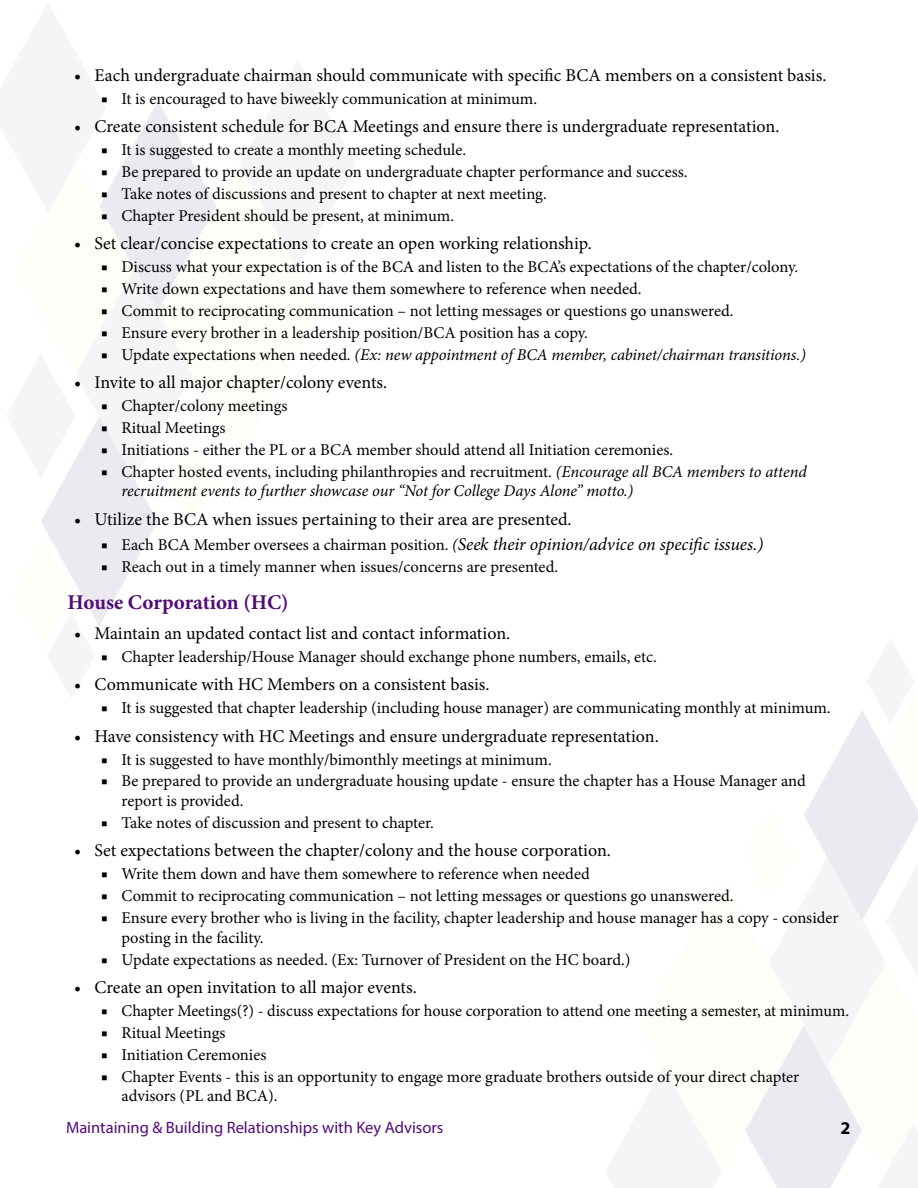
<style>
.page{position:relative;width:918px;height:1188px;background:#fff}
.page>*{position:absolute;margin:0;border:0;box-sizing:border-box;transform-origin:0 0}
.Advisor_Title{font:700 21px "Minion Pro";letter-spacing:-.005em;color:#510c76}
.t1{font:18px "Minion Pro";color:#000}
.t2{font:italic 18px "Minion Pro";letter-spacing:-.01em;color:#000}
.t3{font:700 18px "Myriad Pro";color:#000}
.t4{font:16.5px/19.5px "Minion Pro";letter-spacing:-.005em;color:#000}
.t5{font:italic 16.5px/19.5px "Minion Pro";letter-spacing:-.005em;color:#000}
.t6{font:16.5px "Myriad Pro";color:#510c76}
.s1{font-style:normal}
.s2{font-style:normal;font-size:16.5px}
.s3{font-size:16.5px}
</style>
<div class="page">
<svg style="left:240px;top:61px;width:116px;height:166px"></svg>
<svg style="left:240px;top:165px;width:81px;height:104px;fill:#f6f4f7"></svg>
<svg style="left:0;top:4px;width:216px;height:693px"></svg>
<svg style="left:606px;top:1109px;width:115px;height:79px"></svg>
<svg style="left:641px;top:1067px;width:81px;height:105px;fill:#f6f4f7"></svg>
<svg style="left:745px;top:639px;width:173px;height:549px"></svg>
<p class="t1" style="left:74px;top:63px;width:754px">• Each undergraduate chairman should communicate with specific BCA members on a consistent basis.</p>
<p class="t4" style="left:101px;top:89px;width:437px">■ It is encouraged to have biweekly communication at minimum.</p>
<p class="t1" style="left:74px;top:114px;width:707px">• Create consistent schedule for BCA Meetings and ensure there is undergraduate representation.</p>
<p class="t4" style="left:101px;top:140px;width:366px">■ It is suggested to create a monthly meeting schedule.</p>
<p class="t4" style="left:101px;top:162px;width:588px">■ Be prepared to provide an update on undergraduate chapter performance and success.</p>
<p class="t4" style="left:101px;top:184px;width:447px">■ Take notes of discussions and present to chapter at next meeting.</p>
<p class="t4" style="left:101px;top:206px;width:354px">■ Chapter President should be present, at minimum.</p>
<p class="t1" style="left:74px;top:231px;width:519px">• Set clear/concise expectations to create an open working relationship.</p>
<p class="t4" style="left:101px;top:257px;width:699px">■ Discuss what your expectation is of the BCA and listen to the BCA’s expectations of the chapter/colony.</p>
<p class="t4" style="left:101px;top:279px;width:542px">■ Write down expectations and have them somewhere to reference when needed.</p>
<p class="t4" style="left:101px;top:301px;width:634px">■ Commit to reciprocating communication – not letting messages or questions go unanswered.</p>
<p class="t4" style="left:101px;top:323px;width:488px">■ Ensure every brother in a leadership position/BCA position has a copy.</p>
<p class="t5" style="left:101px;top:345px;width:706px"><span class="s1">■ Update expectations when needed.</span> (Ex: new appointment of BCA member, cabinet/chairman transitions.)</p>
<p class="t1" style="left:74px;top:370px;width:315px">• Invite to all major chapter/colony events.</p>
<p class="t4" style="left:101px;top:396px;width:188px">■ Chapter/colony meetings</p>
<p class="t4" style="left:101px;top:418px;width:126px">■ Ritual Meetings</p>
<p class="t4" style="left:101px;top:440px;width:573px">■ Initiations - either the PL or a BCA member should attend all Initiation ceremonies.</p>
<p class="t5" style="left:122px;top:462px;width:687px;text-indent:-20px"><span class="s1">■ Chapter hosted events, including philanthropies and recruitment.</span> (Encourage all BCA members to attend recruitment events to further showcase our “Not for College Days Alone” motto.)</p>
<p class="t1" style="left:74px;top:507px;width:499px">• Utilize the BCA when issues pertaining to their area are presented.</p>
<p class="t2" style="left:101px;top:532px;width:664px"><span class="s2">■ Each BCA Member oversees a chairman position.</span> <span class="s3">(</span>Seek their opinion/advice on specific issues.)</p>
<p class="t4" style="left:101px;top:557px;width:458px">■ Reach out in a timely manner when issues/concerns are presented.</p>
<p class="Advisor_Title" style="left:68px;top:588px;width:223px">House Corporation (HC)</p>
<p class="t1" style="left:74px;top:621px;width:438px">• Maintain an updated contact list and contact information.</p>
<p class="t4" style="left:101px;top:647px;width:557px">■ Chapter leadership/House Manager should exchange phone numbers, emails, etc.</p>
<p class="t1" style="left:74px;top:672px;width:417px">• Communicate with HC Members on a consistent basis.</p>
<p class="t4" style="left:101px;top:698px;width:731px">■ It is suggested that chapter leadership (including house manager) are communicating monthly at minimum.</p>
<p class="t1" style="left:74px;top:724px;width:586px">• Have consistency with HC Meetings and ensure undergraduate representation.</p>
<p class="t4" style="left:101px;top:750px;width:452px">■ It is suggested to have monthly/bimonthly meetings at minimum.</p>
<p class="t4" style="left:122px;top:772px;width:686px;text-indent:-20px">■ Be prepared to provide an undergraduate housing update - ensure the chapter has a House Manager and report is provided.</p>
<p class="t4" style="left:101px;top:813px;width:334px">■ Take notes of discussion and present to chapter.</p>
<p class="t1" style="left:74px;top:838px;width:538px">• Set expectations between the chapter/colony and the house corporation.</p>
<p class="t4" style="left:101px;top:864px;width:490px">■ Write them down and have them somewhere to reference when needed</p>
<p class="t4" style="left:101px;top:886px;width:634px">■ Commit to reciprocating communication – not letting messages or questions go unanswered.</p>
<p class="t4" style="left:122px;top:908px;width:719px;text-indent:-20px">■ Ensure every brother who is living in the facility, chapter leadership and house manager has a copy - consider posting in the facility.</p>
<p class="t4" style="left:101px;top:950px;width:531px">■ Update expectations as needed. (Ex: Turnover of President on the HC board.)</p>
<p class="t1" style="left:74px;top:975px;width:344px">• Create an open invitation to all major events.</p>
<p class="t4" style="left:101px;top:1001px;width:749px">■ Chapter Meetings(?) - discuss expectations for house corporation to attend one meeting a semester, at minimum.</p>
<p class="t4" style="left:101px;top:1023px;width:126px">■ Ritual Meetings</p>
<p class="t4" style="left:101px;top:1045px;width:167px">■ Initiation Ceremonies</p>
<p class="t4" style="left:122px;top:1067px;width:679px;text-indent:-20px">■ Chapter Events - this is an opportunity to engage more graduate brothers outside of your direct chapter advisors (PL and BCA).</p>
<p class="t6" style="left:66px;top:1118px;width:379px">Maintaining &amp; Building Relationships with Key Advisors</p>
<p class="t3" style="left:841px;top:1116px;width:11px">2</p>
</div>
